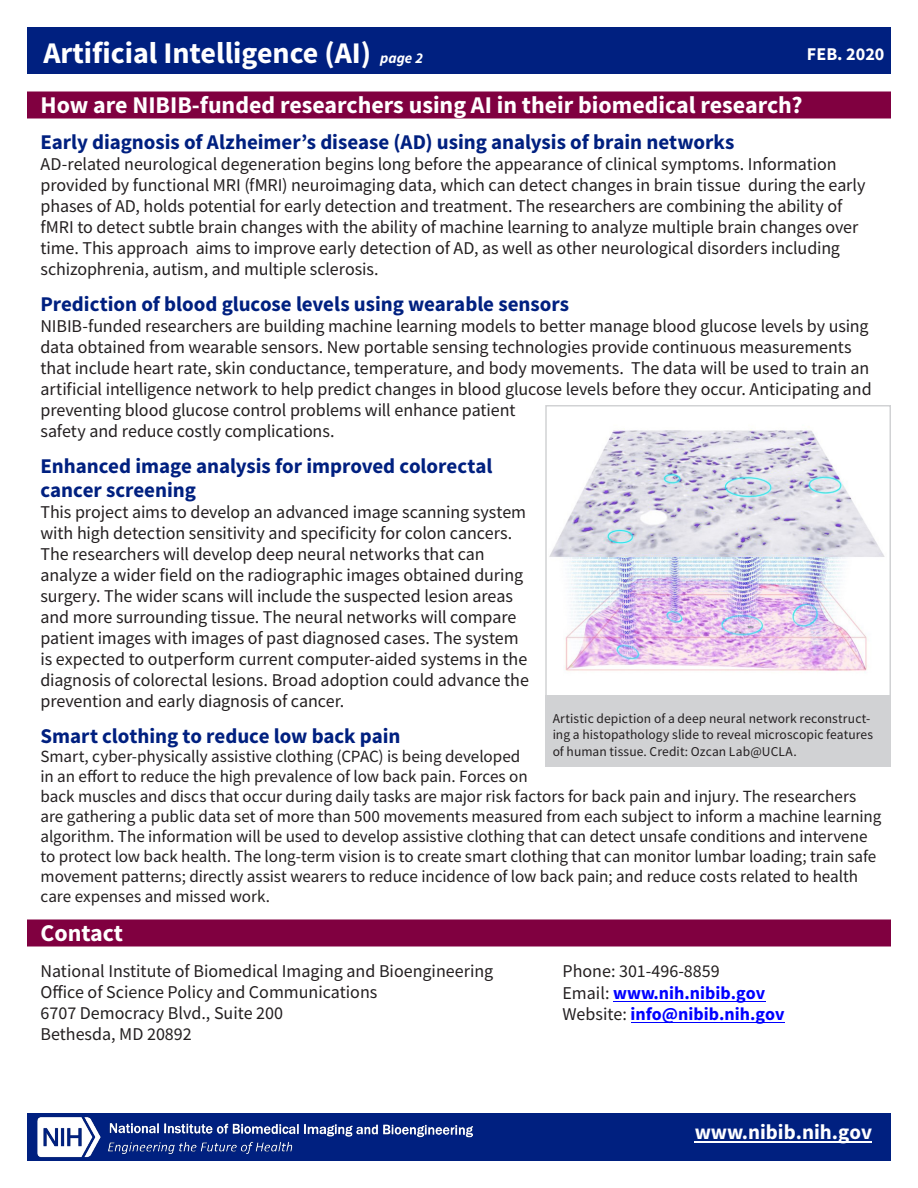
<style>
.page{position:relative;width:918px;height:1188px;background:#fff}
.page>*{position:absolute;margin:0;border:0;box-sizing:border-box;transform-origin:0 0}
.t1{font:700 30px "Source Sans Pro";color:#fff}
.t2{font:700 24px "Source Sans Pro";color:#fff}
.t3{font:700 21px/24px "Source Sans Pro";color:#002080}
.t4{font:700 21px "Source Sans Pro";color:#fff}
.t5{font:18px/21px "Source Sans Pro";letter-spacing:-.005em;color:#231f20}
.t6{font:700 18px/21.1px "Source Sans Pro";color:#00f}
.t7{font:700 18px "Source Sans Pro";color:#fff}
.t8{font:17.1px/20px "Source Sans Pro";letter-spacing:-.005em;color:#231f20}
.t9{font:13.5px/16.5px "Source Sans Pro";letter-spacing:.005em;color:#231f20}
.s1{font-style:italic;font-size:15px}
.s2{font-weight:400;color:#231f20}
</style>
<div class="page">
<div style="left:546px;top:695px;width:345px;height:71px;background:#d1d2d4"></div>
<div style="left:27px;top:27px;width:864px;height:47px;background:#002080"></div>
<div style="left:27px;top:92px;width:864px;height:26px;background:#800040"></div>
<img style="left:549px;top:429px;width:336px;height:243px">
<div style="left:545px;top:405px;width:346px;height:295px;border:2px solid #d1d2d4"></div>
<div style="left:27px;top:920px;width:864px;height:26px;background:#800040"></div>
<div style="left:27px;top:1113px;width:864px;height:48px;background:#002080"></div>
<img style="left:37px;top:1117px;width:436px;height:41px">
<hr style="left:695px;top:1141px;width:177px;height:2px;background:#fff">
<hr style="left:613px;top:1001px;width:152px;height:1px;background:#00f">
<hr style="left:631px;top:1022px;width:153px;height:1px;background:#00f">
<p class="t1" style="left:43px;top:33px;width:381px">Artificial Intelligence (AI) <span class="s1">page 2</span></p>
<p class="t7" style="left:807px;top:42px;width:79px">FEB. 2020</p>
<h2 class="t2" style="left:40px;top:88px;width:764px">How are NIBIB-funded researchers using AI in their biomedical research?</h2>
<h3 class="t3" style="left:40px;top:129px;width:696px">Early diagnosis of Alzheimer’s disease (AD) using analysis of brain networks</h3>
<p class="t5" style="left:40px;top:153px;width:827px">AD-related neurological degeneration begins long before the appearance of clinical symptoms. Information provided by functional MRI (fMRI) neuroimaging data, which can detect changes in brain tissue during the early phases of AD, holds potential for early detection and treatment. The researchers are combining the ability of fMRI to detect subtle brain changes with the ability of machine learning to analyze multiple brain changes over time. This approach aims to improve early detection of AD, as well as other neurological disorders including schizophrenia, autism, and multiple sclerosis.</p>
<h3 class="t3" style="left:40px;top:291px;width:530px">Prediction of blood glucose levels using wearable sensors</h3>
<p class="t5" style="left:40px;top:315px;width:833px">NIBIB-funded researchers are building machine learning models to better manage blood glucose levels by using data obtained from wearable sensors. New portable sensing technologies provide continuous measurements that include heart rate, skin conductance, temperature, and body movements. The data will be used to train an artificial intelligence network to help predict changes in blood glucose levels before they occur. Anticipating and preventing blood glucose control problems will enhance patient<br>safety and reduce costly complications.</p>
<h3 class="t3" style="left:40px;top:453px;width:453px">Enhanced image analysis for improved colorectal cancer screening</h3>
<p class="t5" style="left:40px;top:501px;width:490px">This project aims to develop an advanced image scanning system with high detection sensitivity and specificity for colon cancers.<br>The researchers will develop deep neural networks that can analyze a wider field on the radiographic images obtained during surgery. The wider scans will include the suspected lesion areas and more surrounding tissue. The neural networks will compare patient images with images of past diagnosed cases. The system is expected to outperform current computer-aided systems in the diagnosis of colorectal lesions. Broad adoption could advance the prevention and early diagnosis of cancer.</p>
<h3 class="t3" style="left:40px;top:723px;width:362px">Smart clothing to reduce low back pain</h3>
<p class="t8" style="left:40px;top:747px;width:842px">Smart, cyber-physically assistive clothing (CPAC) is being developed<br>in an efort to reduce the high prevalence of low back pain. Forces on<br>back muscles and discs that occur during daily tasks are major risk factors for back pain and injury. The researchers are gathering a public data set of more than 500 movements measured from each subject to inform a machine learning algorithm. The information will be used to develop assistive clothing that can detect unsafe conditions and intervene to protect low back health. The long-term vision is to create smart clothing that can monitor lumbar loading; train safe movement patterns; directly assist wearers to reduce incidence of low back pain; and reduce costs related to health care expenses and missed work.</p>
<p class="t9" style="left:553px;top:710px;width:322px">Artistic depiction of a deep neural network reconstruct&shy;ing a histopathology slide to reveal microscopic features of human tissue. Credit: Ozcan Lab@UCLA.</p>
<h2 class="t2" style="left:40px;top:916px;width:84px">Contact</h2>
<p class="t5" style="left:40px;top:960px;width:454px">National Institute of Biomedical Imaging and Bioengineering Ofice of Science Policy and Communications<br>6707 Democracy Blvd., Suite 200<br>Bethesda, MD 20892</p>
<p class="t6" style="left:563px;top:961px;width:223px"><span class="s2">Phone: 301-496-8859<br>Email:</span> www.nih.nibib.gov<br><span class="s2">Website:</span> info@nibib.nih.gov</p>
<p class="t4" style="left:695px;top:1118px;width:179px">www.nibib.nih.gov</p>
</div>
